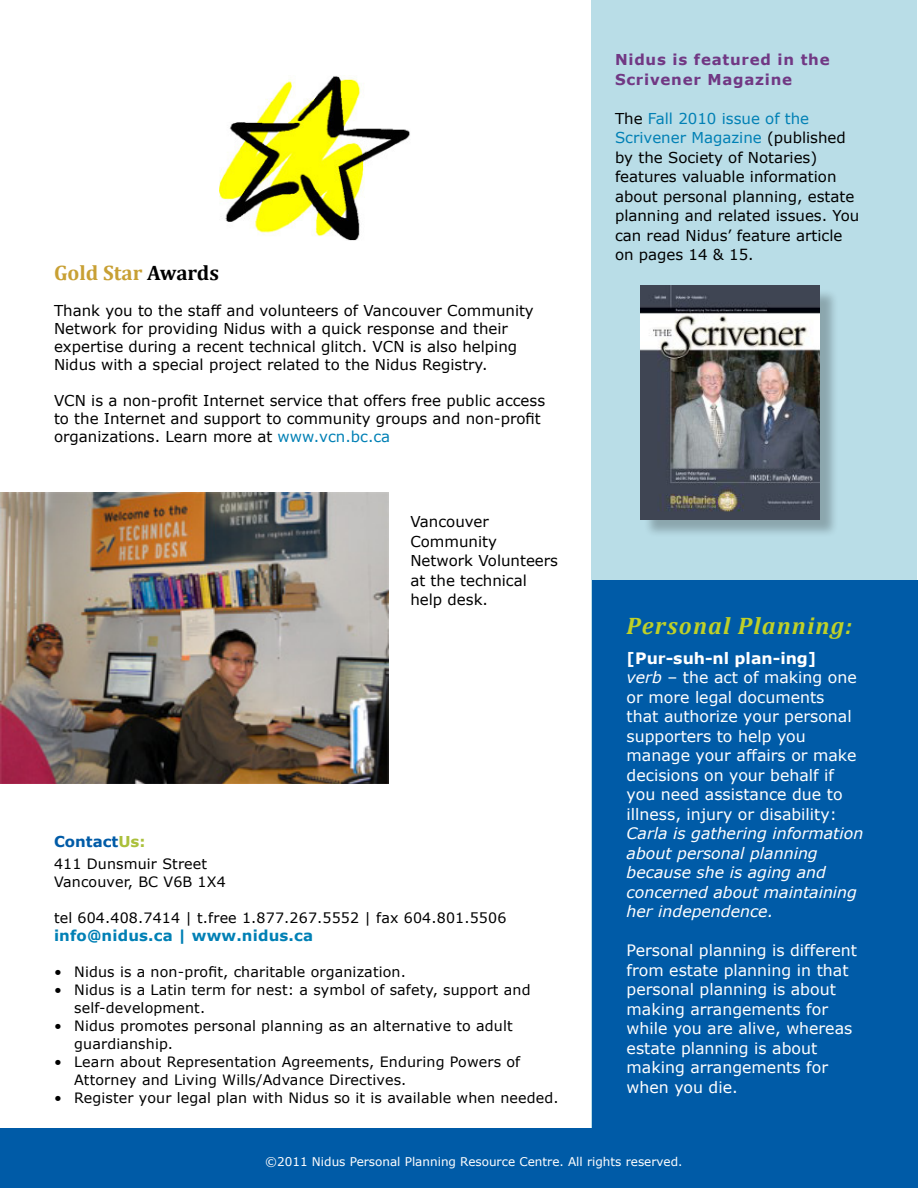
<style>
.page{position:relative;width:918px;height:1188px;background:#fff}
.page>*{position:absolute;margin:0;border:0;box-sizing:border-box;transform-origin:0 0}
.t1{font:italic 700 24px "Cambria";letter-spacing:.05em;color:#bfd028}
.t2{font:700 21px "Cambria";color:#c8a034}
.t3{font:15.75px/19.5px "Verdana";color:#fff}
.t4{font:italic 15.75px/19.5px "Verdana";color:#fff}
.t5{font:15px/19.5px "Verdana";color:#000}
.t6{font:700 15px/19.5px "Verdana";letter-spacing:.05em;color:#713884}
.t7{font:700 15px "Verdana";letter-spacing:.01em;color:#0080b5}
.t8{font:700 15px "Verdana";color:#005ba7}
.t9{font:14.25px/18px "Verdana";letter-spacing:.01em;color:#000}
.t10{font:12px "Verdana";color:#fff}
.s1{color:#000}
.s2{color:#0080b5}
.s3{color:#abc03b}
.s4{font-weight:700}
.s5{font-style:italic}
</style>
<div class="page">
<div style="left:591px;top:0;width:326px;height:1188px;background:#b9dde7"></div>
<div style="left:592px;top:580px;width:326px;height:548px;background:#005ba7"></div>
<div style="left:0;top:1128px;width:918px;height:60px;background:#005ba7"></div>
<div style="left:643px;top:288px;width:195px;height:250px;background:#000;opacity:.25"></div>
<img style="left:641px;top:286px;width:179px;height:233px">
<img style="left:0;top:492px;width:388px;height:292px">
<img style="left:220px;top:76px;width:190px;height:165px">
<h2 class="t2" style="left:54px;top:260px;width:167px">Gold Star <span class="s1">Awards</span></h2>
<p class="t5" style="left:54px;top:301px;width:481px;line-height:18px">Thank you to the staff and volunteers of Vancouver Community Network for providing Nidus with a quick response and their expertise during a recent technical glitch. VCN is also helping Nidus with a special project related to the Nidus Registry.</p>
<p class="t5" style="left:54px;top:391px;width:493px;line-height:18px">VCN is a non-profit Internet service that offers free public access to the Internet and support to community groups and non-profit organizations. Learn more at <span class="s2">www.vcn.bc.ca</span></p>
<p class="t5" style="left:410px;top:512px;width:149px">Vancouver<br>Community<br>Network Volunteers at the technical help desk.</p>
<p class="t8" style="left:54px;top:832px;width:93px">Contact<span class="s3">Us:</span></p>
<p class="t9" style="left:54px;top:855px;width:173px">411 Dunsmuir Street<br>Vancouver, BC V6B 1X4</p>
<p class="t9" style="left:54px;top:909px;width:454px">tel 604.408.7414 | t.free 1.877.267.5552 | fax 604.801.5506</p>
<p class="t7" style="left:54px;top:926px;width:261px">info@nidus.ca | www.nidus.ca</p>
<p class="t9" style="left:54px;top:963px;width:353px">• Nidus is a non-profit, charitable organization.</p>
<p class="t9" style="left:74px;top:981px;width:458px;text-indent:-20px">• Nidus is a Latin term for nest: a symbol of safety, support and self-development.</p>
<p class="t9" style="left:74px;top:1017px;width:440px;text-indent:-20px">• Nidus promotes personal planning as an alternative to adult guardianship.</p>
<p class="t9" style="left:74px;top:1053px;width:447px;text-indent:-20px">• Learn about Representation Agreements, Enduring Powers of<br>Attorney and Living Wills/Advance Directives.</p>
<p class="t9" style="left:54px;top:1089px;width:506px">• Register your legal plan with Nidus so it is available when needed.</p>
<p class="t6" style="left:615px;top:50px;width:216px">Nidus is featured in the<br>Scrivener Magazine</p>
<p class="t5" style="left:615px;top:108px;width:246px">The <span class="s2">Fall 2010 issue of the<br>Scrivener Magazine</span> (published by the Society of Notaries) features valuable information about personal planning, estate planning and related issues. You can read Nidus’ feature article on pages 14 &amp; 15.</p>
<h1 class="t1" style="left:627px;top:611px;width:227px">Personal Planning:</h1>
<p class="t3" style="left:627px;top:648px;width:232px"><span class="s4">[Pur-suh-nl plan-ing]<br></span><span class="s5">verb</span> – the act of making one or more legal documents that authorize your personal supporters to help you manage your affairs or make decisions on your behalf if you need assistance due to illness, injury or disability:</p>
<p class="t4" style="left:627px;top:823px;width:238px">Carla is gathering information about personal planning because she is aging and concerned about maintaining her independence.</p>
<p class="t3" style="left:627px;top:940px;width:232px">Personal planning is different from estate planning in that personal planning is about making arrangements for while you are alive, whereas estate planning is about making arrangements for when you die.</p>
<p class="t10" style="left:265px;top:1154px;width:419px">©2011 Nidus Personal Planning Resource Centre. All rights reserved.</p>
</div>
